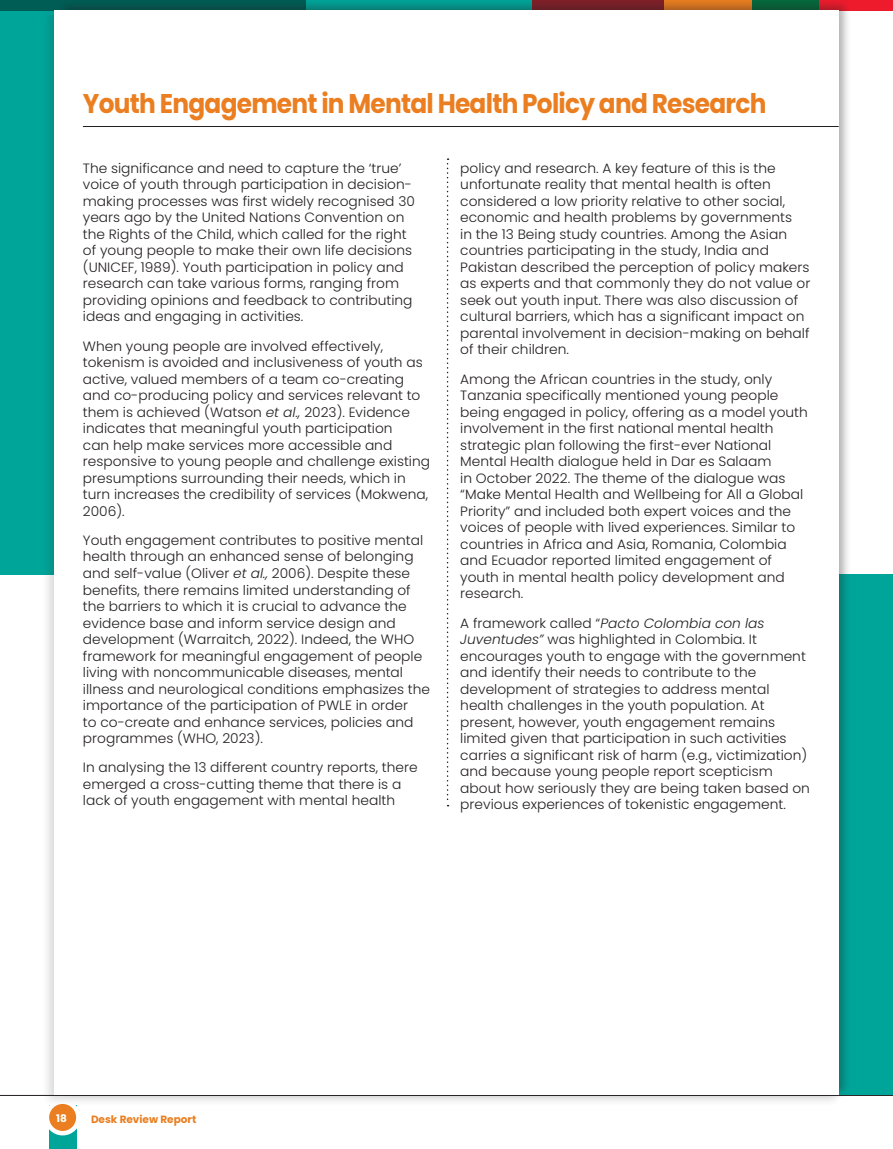
<style>
.page{position:relative;width:893px;height:1149px;background:#fff}
.page>*{position:absolute;margin:0;border:0;box-sizing:border-box;transform-origin:0 0}
.CHINA_HEADLINE{font:700 27px "Poppins";letter-spacing:-.03em;color:#ea7e20;scale:.92 1}
.t1{font:300 13.5px/16.5px "Poppins";color:#231f20}
.t2{font:700 10.5px "Poppins";color:#ea7e20}
.t3{font:700 10.5px "Poppins";color:#fff}
.s1{font-style:italic}
</style>
<div class="page">
<svg style="left:49px;top:1128px;width:28px;height:20px"></svg>
<div style="left:47px;top:1101px;width:31px;height:31px;background:#ea7e20;border-radius:50%"></div>
<div style="left:45px;top:1099px;width:36px;height:35px;border:4px solid #fff;border-radius:50%"></div>
<hr style="left:0;top:1094px;width:893px;height:1px;background:#231f20">
<svg style="left:819px;top:0;width:74px;height:11px"></svg>
<div style="left:0;top:0;width:306px;height:11px;background:#005d55"></div>
<div style="left:0;top:11px;width:375px;height:563px;background:#00a59a"></div>
<div style="left:501px;top:574px;width:392px;height:520px;background:#00a59a"></div>
<div style="left:41px;top:7px;width:802px;height:1100px;background:#231f20;opacity:.16"></div>
<div style="left:54px;top:11px;width:785px;height:1083px;background:#fff"></div>
<hr style="left:83px;top:126px;width:756px;height:1px;background:#231f20">
<svg style="left:447px;top:158px;width:2px;height:648px"></svg>
<p class="CHINA_HEADLINE" style="left:83px;top:88px;width:744px">Youth Engagement in Mental Health Policy and Research</p>
<p class="t1" style="left:83px;top:160px;width:333px">The significance and need to capture the ‘true’ voice of youth through participation in decision&shy;making processes was first widely recognised 30 years ago by the United Nations Convention on the Rights of the Child, which called for the right of young people to make their own life decisions (UNICEF, 1989). Youth participation in policy and research can take various forms, ranging from providing opinions and feedback to contributing ideas and engaging in activities.</p>
<p class="t1" style="left:83px;top:337px;width:349px">When young people are involved effectively, tokenism is avoided and inclusiveness of youth as active, valued members of a team co-creating and co-producing policy and services relevant to them is achieved (Watson <span class="s1">et al.,</span> 2023). Evidence indicates that meaningful youth participation<br>can help make services more accessible and responsive to young people and challenge existing presumptions surrounding their needs, which in turn increases the credibility of services (Mokwena, 2006).</p>
<p class="t1" style="left:83px;top:532px;width:349px">Youth engagement contributes to positive mental health through an enhanced sense of belonging and self-value (Oliver <span class="s1">et al.,</span> 2006). Despite these benefits, there remains limited understanding of the barriers to which it is crucial to advance the evidence base and inform service design and development (Warraitch, 2022). Indeed, the WHO framework for meaningful engagement of people living with noncommunicable diseases, mental illness and neurological conditions emphasizes the importance of the participation of PWLE in order<br>to co-create and enhance services, policies and programmes (WHO, 2023).</p>
<p class="t1" style="left:83px;top:759px;width:336px">In analysing the 13 different country reports, there emerged a cross-cutting theme that there is a lack of youth engagement with mental health</p>
<p class="t1" style="left:460px;top:160px;width:352px">policy and research. A key feature of this is the unfortunate reality that mental health is often considered a low priority relative to other social, economic and health problems by governments<br>in the 13 Being study countries. Among the Asian countries participating in the study, India and Pakistan described the perception of policy makers as experts and that commonly they do not value or seek out youth input. There was also discussion of cultural barriers, which has a significant impact on parental involvement in decision-making on behalf of their children.</p>
<p class="t1" style="left:460px;top:370px;width:349px">Among the African countries in the study, only Tanzania specifically mentioned young people being engaged in policy, offering as a model youth involvement in the first national mental health strategic plan following the first-ever National Mental Health dialogue held in Dar es Salaam<br>in October 2022. The theme of the dialogue was “Make Mental Health and Wellbeing for All a Global Priority” and included both expert voices and the voices of people with lived experiences. Similar to countries in Africa and Asia, Romania, Colombia and Ecuador reported limited engagement of youth in mental health policy development and research.</p>
<p class="t1" style="left:460px;top:614px;width:351px">A framework called “<span class="s1">Pacto Colombia con las Juventudes”</span> was highlighted in Colombia. It encourages youth to engage with the government and identify their needs to contribute to the development of strategies to address mental health challenges in the youth population. At present, however, youth engagement remains limited given that participation in such activities carries a significant risk of harm (e.g., victimization) and because young people report scepticism about how seriously they are being taken based on previous experiences of tokenistic engagement.</p>
<p class="t3" style="left:56px;top:1111px;width:12px">18</p>
<p class="t2" style="left:91px;top:1112px;width:107px">Desk Review Report</p>
</div>
